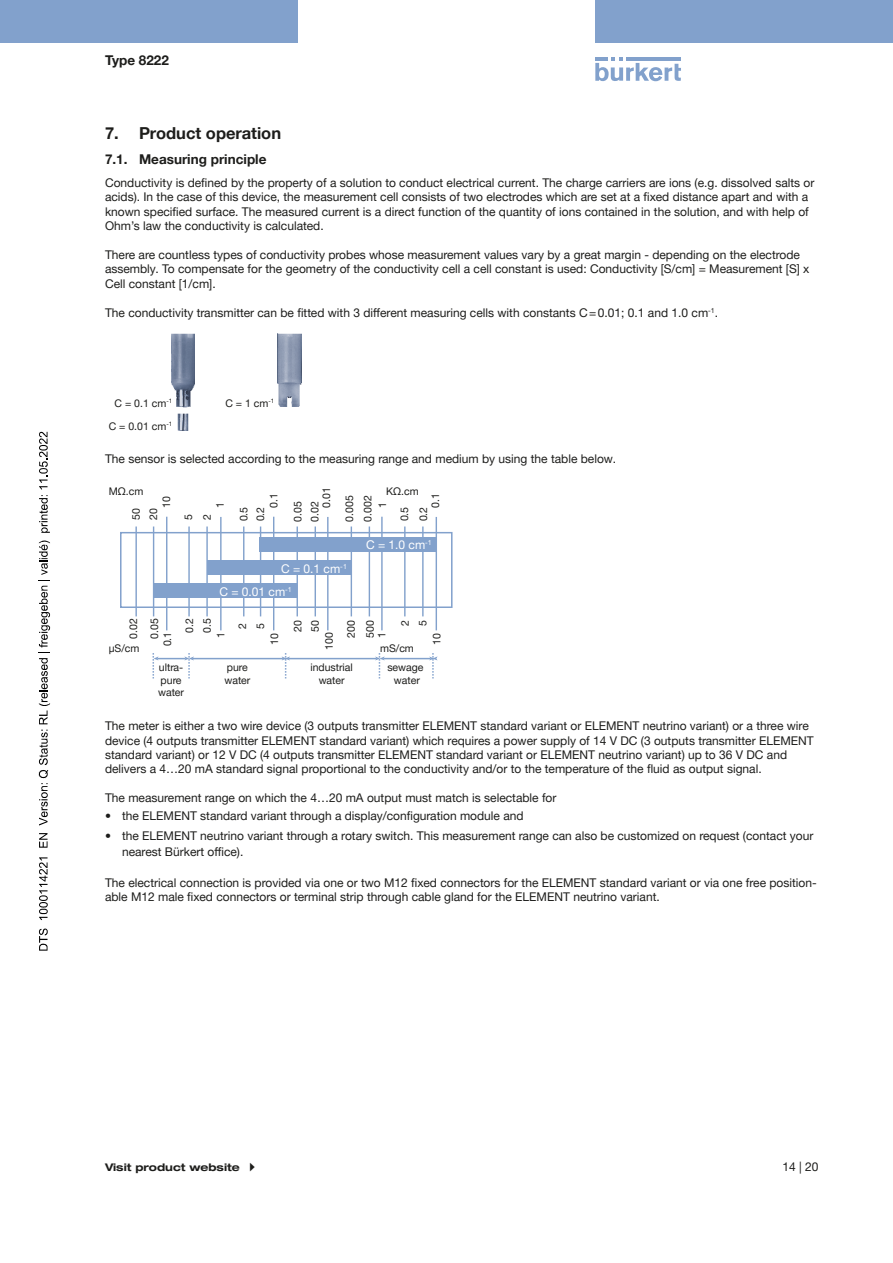
<style>
.page{position:relative;width:893px;height:1263px;background:#fff}
.page>*{position:absolute;margin:0;border:0;box-sizing:border-box;transform-origin:0 0}
.t1{font:700 16.5px "Helvetica Neue LTW1 G";color:#1d1d1b}
.t2{font:700 13.5px "Helvetica Neue LTW1 G";color:#1d1d1b}
.t3{font:12px/14.4px "Helvetica Neue LTW1 G";color:#1d1d1b}
.t4{font:12px "Helvetica Neue LTW1 G";color:#fff}
.t5{font:10.5px/12.6px "Helvetica Neue LTW1 G";color:#1d1d1b}
.t6{font:700 expanded 10.5px "Helvetica Neue LTW1 G";color:#1d1d1b}
</style>
<div class="page">
<svg style="left:595px;top:57px;width:86px;height:24px"></svg>
<hr style="left:626px;top:57px;width:55px;height:4px;background:#82a1cc">
<div style="left:0;top:0;width:298px;height:42px;background:#82a1cc"></div>
<div style="left:595px;top:0;width:298px;height:42px;background:#82a1cc"></div>
<img style="left:278px;top:333px;width:24px;height:74px">
<img style="left:171px;top:333px;width:24px;height:98px">
<div style="left:120px;top:532px;width:332px;height:76px;border:2px solid #82a1cc"></div>
<hr style="left:166px;top:517px;width:1px;height:113px;background:#82a1cc">
<hr style="left:220px;top:517px;width:2px;height:113px;background:#82a1cc">
<hr style="left:273px;top:517px;width:1px;height:113px;background:#82a1cc">
<hr style="left:327px;top:517px;width:2px;height:113px;background:#82a1cc">
<hr style="left:381px;top:517px;width:2px;height:113px;background:#82a1cc">
<hr style="left:436px;top:517px;width:1px;height:113px;background:#82a1cc">
<hr style="left:135px;top:526px;width:2px;height:90px;background:#82a1cc">
<hr style="left:153px;top:526px;width:1px;height:90px;background:#82a1cc">
<hr style="left:188px;top:526px;width:2px;height:90px;background:#82a1cc">
<hr style="left:206px;top:526px;width:2px;height:90px;background:#82a1cc">
<hr style="left:243px;top:526px;width:1px;height:90px;background:#82a1cc">
<hr style="left:260px;top:526px;width:1px;height:90px;background:#82a1cc">
<hr style="left:297px;top:526px;width:1px;height:90px;background:#82a1cc">
<hr style="left:315px;top:526px;width:1px;height:90px;background:#82a1cc">
<hr style="left:351px;top:526px;width:1px;height:90px;background:#82a1cc">
<hr style="left:369px;top:526px;width:1px;height:90px;background:#82a1cc">
<hr style="left:404px;top:526px;width:2px;height:90px;background:#82a1cc">
<hr style="left:422px;top:526px;width:2px;height:90px;background:#82a1cc">
<div style="left:154px;top:583px;width:143px;height:15px;background:#82a1cc"></div>
<div style="left:207px;top:560px;width:144px;height:15px;background:#82a1cc"></div>
<div style="left:260px;top:537px;width:176px;height:15px;background:#82a1cc"></div>
<hr style="left:193px;top:658px;width:90px;height:1px;background:#82a1cc">
<hr style="left:289px;top:658px;width:87px;height:1px;background:#82a1cc">
<hr style="left:383px;top:658px;width:47px;height:1px;background:#82a1cc">
<svg style="left:429px;top:653px;width:9px;height:25px"></svg>
<svg style="left:375px;top:653px;width:10px;height:25px"></svg>
<svg style="left:282px;top:653px;width:8px;height:25px"></svg>
<svg style="left:153px;top:653px;width:41px;height:25px"></svg>
<svg style="left:39px;top:928px;width:9px;height:23px"></svg>
<svg style="left:39px;top:857px;width:9px;height:63px"></svg>
<svg style="left:39px;top:833px;width:9px;height:15px"></svg>
<svg style="left:39px;top:540px;width:11px;height:285px"></svg>
<svg style="left:39px;top:495px;width:11px;height:38px"></svg>
<svg style="left:39px;top:432px;width:9px;height:57px"></svg>
<p class="t2" style="left:105px;top:52px;width:65px">Type 8222</p>
<h1 class="t1" style="left:105px;top:123px;width:178px">7. Product operation</h1>
<p class="t2" style="left:105px;top:151px;width:163px">7.1. Measuring principle</p>
<p class="t3" style="left:105px;top:175px;width:711px">Conductivity is defined by the property of a solution to conduct electrical current. The charge carriers are ions (e.g. dissolved salts or acids). In the case of this device, the measurement cell consists of two electrodes which are set at a fixed distance apart and with a known specified surface. The measured current is a direct function of the quantity of ions contained in the solution, and with help of Ohm’s law the conductivity is calculated.</p>
<p class="t3" style="left:105px;top:247px;width:706px">There are countless types of conductivity probes whose measurement values vary by a great margin - depending on the electrode assembly. To compensate for the geometry of the conductivity cell a cell constant is used: Conductivity [S/cm] = Measurement [S] x<br>Cell constant [1/cm].</p>
<p class="t3" style="left:105px;top:305px;width:615px">The conductivity transmitter can be fitted with 3 different measuring cells with constants C=0.01; 0.1 and 1.0 cm<sup>-1</sup>.</p>
<p class="t5" style="left:115px;top:397px;width:59px">C = 0.1 cm<sup>-1</sup></p>
<p class="t5" style="left:225px;top:397px;width:50px">C = 1 cm<sup>-1</sup></p>
<p class="t5" style="left:109px;top:420px;width:65px">C = 0.01 cm<sup>-1</sup></p>
<p class="t3" style="left:105px;top:452px;width:513px">The sensor is selected according to the measuring range and medium by using the table below.</p>
<p class="t5" style="left:109px;top:484px;width:36px">MΩ.cm</p>
<p class="t5" style="left:386px;top:485px;width:34px">KΩ.cm</p>
<p class="t5" style="left:267px;top:508px;width:16px;rotate:-90deg">0.1</p>
<p class="t5" style="left:320px;top:508px;width:22px;rotate:-90deg">0.01</p>
<p class="t5" style="left:376px;top:508px;width:7px;rotate:-90deg">1</p>
<p class="t5" style="left:417px;top:508px;width:16px;line-height:12px;text-indent:-14px;rotate:-90deg">0.2<br>0.1</p>
<p class="t5" style="left:289px;top:522px;width:22px;line-height:16.8px;rotate:-90deg">0.05<br>0.02</p>
<p class="t5" style="left:340px;top:522px;width:28px;line-height:18.3px;rotate:-90deg">0.005<br>0.002</p>
<p class="t5" style="left:160px;top:508px;width:13px;rotate:-90deg">10</p>
<p class="t5" style="left:214px;top:508px;width:7px;rotate:-90deg">1</p>
<p class="t5" style="left:235px;top:521px;width:16px;line-height:16.8px;rotate:-90deg">0.5<br>0.2</p>
<p class="t5" style="left:127px;top:520px;width:13px;line-height:17.4px;rotate:-90deg">50<br>20</p>
<p class="t5" style="left:179px;top:520px;width:7px;line-height:18.8px;rotate:-90deg">5<br>2</p>
<p class="t4" style="left:281px;top:561px;width:67px">C = 0.1 cm<sup>-1</sup></p>
<p class="t4" style="left:219px;top:584px;width:74px">C = 0.01 cm<sup>-1</sup></p>
<p class="t4" style="left:366px;top:537px;width:67px">C = 1.0 cm<sup>-1</sup></p>
<p class="t5" style="left:123px;top:639px;width:22px;line-height:21.1px;rotate:-90deg">0.02<br>0.05</p>
<p class="t5" style="left:156px;top:633px;width:16px;line-height:22px;text-indent:-13px;rotate:-90deg">0.1<br>0.2</p>
<p class="t5" style="left:200px;top:638px;width:21px;line-height:13.8px;text-indent:5px;rotate:-90deg">0.5<br>1</p>
<p class="t5" style="left:396px;top:626px;width:7px;line-height:17.4px;rotate:-90deg">2<br>5</p>
<p class="t5" style="left:289px;top:632px;width:13px;line-height:17.1px;rotate:-90deg">20<br>50</p>
<p class="t5" style="left:318px;top:638px;width:19px;line-height:22.2px;text-indent:-12px;rotate:-90deg">100<br>200</p>
<p class="t5" style="left:364px;top:638px;width:19px;rotate:-90deg">500</p>
<p class="t5" style="left:234px;top:629px;width:7px;line-height:17.7px;rotate:-90deg">2<br>5</p>
<p class="t5" style="left:268px;top:645px;width:13px;rotate:-90deg">10</p>
<p class="t5" style="left:430px;top:645px;width:13px;rotate:-90deg">10</p>
<p class="t5" style="left:375px;top:638px;width:7px;rotate:-90deg">1</p>
<p class="t5" style="left:109px;top:641px;width:32px">µS/cm</p>
<p class="t5" style="left:380px;top:641px;width:35px">mS/cm</p>
<p class="t5" style="left:158px;top:661px;width:27px">ultra&shy;pure water</p>
<p class="t5" style="left:224px;top:661px;width:27px">pure water</p>
<p class="t5" style="left:310px;top:661px;width:44px;text-align:center">industrial water</p>
<p class="t5" style="left:387px;top:661px;width:38px;text-align:center">sewage water</p>
<p class="t3" style="left:105px;top:718px;width:710px">The meter is either a two wire device (3 outputs transmitter ELEMENT standard variant or ELEMENT neutrino variant) or a three wire device (4 outputs transmitter ELEMENT standard variant) which requires a power supply of 14 V DC (3 outputs transmitter ELEMENT standard variant) or 12 V DC (4 outputs transmitter ELEMENT standard variant or ELEMENT neutrino variant) up to 36 V DC and delivers a 4…20 mA standard signal proportional to the conductivity and/or to the temperature of the fluid as output signal.</p>
<p class="t3" style="left:105px;top:790px;width:453px">The measurement range on which the 4…20 mA output must match is selectable for</p>
<p class="t3" style="left:105px;top:808px;width:420px">• the ELEMENT standard variant through a display/configuration module and</p>
<p class="t3" style="left:122px;top:828px;width:693px;line-height:15.8px;text-indent:-17px">• the ELEMENT neutrino variant through a rotary switch. This measurement range can also be customized on request (contact your nearest Bürkert office).</p>
<p class="t3" style="left:105px;top:875px;width:713px">The electrical connection is provided via one or two M12 fixed connectors for the ELEMENT standard variant or via one free position&shy;able M12 male fixed connectors or terminal strip through cable gland for the ELEMENT neutrino variant.</p>
<p class="t6" style="left:105px;top:1161px;width:136px">Visit product website</p>
<p class="t3" style="left:782px;top:1159px;width:38px">14 | 20</p>
</div>
